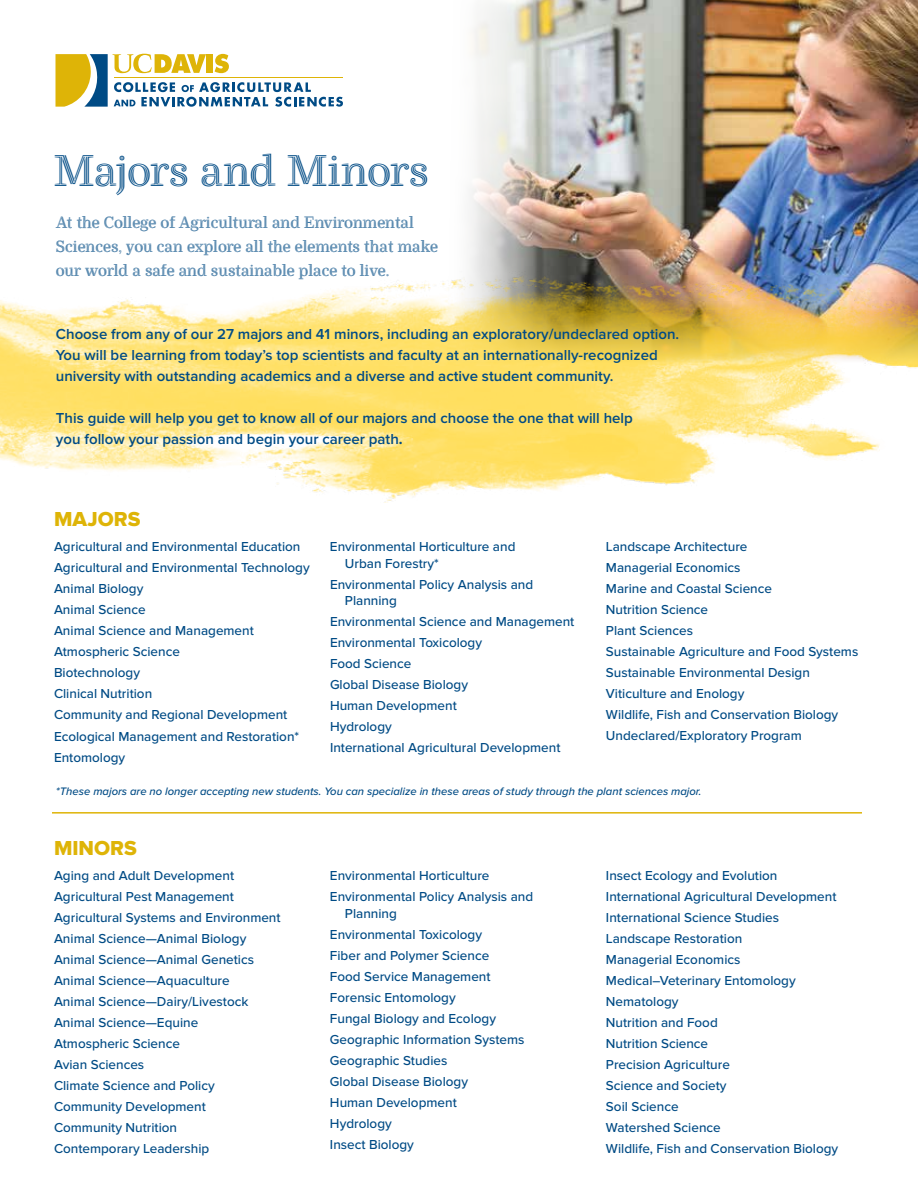
<style>
.page{position:relative;width:918px;height:1188px;background:#fff}
.page>*{position:absolute;margin:0;border:0;box-sizing:border-box;transform-origin:0 0}
.t1{font:44.55px "Ryman";letter-spacing:-.01em;color:#004b85}
.t2{font:21px "Proxima Nova Extrabld";color:#deb407}
.t3{font:16.5px/24px "Ryman";color:#004b85}
.t4{font:600 15px/21px "Proxima Nova";color:#004b85}
.t5{font:500 13.5px/21px "Proxima Nova";color:#004b85}
.t6{font:italic 500 11.25px "Proxima Nova";color:#004b85}
.s1{font-weight:700}
</style>
<div class="page">
<img style="left:577px;top:0;width:341px;height:271px">
<img style="left:469px;top:0;width:108px;height:271px">
<img style="left:0;top:271px;width:918px;height:231px">
<hr style="left:52px;top:812px;width:810px;height:2px;background:#deb407">
<svg style="left:56px;top:53px;width:287px;height:54px"></svg>
<h1 class="t1" style="left:54px;top:145px;width:377px">Majors and Minors</h1>
<p class="t3" style="left:56px;top:211px;width:384px">At the College of Agricultural and Environmental<br>Sciences, you can explore all the elements that make our world a safe and sustainable place to live.</p>
<p class="t4" style="left:56px;top:325px;width:625px">Choose from any of our 27 majors and 41 minors, including an exploratory/undeclared option.<br>You will be learning from today’s top scientists and faculty at an internationally-recognized university with outstanding academics and a diverse and active student community.</p>
<p class="t4" style="left:56px;top:409px;width:578px">This guide will help you get to know all of our majors and choose the one that will help you follow your passion and begin your career path<span class="s1">.</span></p>
<h2 class="t2" style="left:54px;top:507px;width:88px">MAJORS</h2>
<p class="t5" style="left:54px;top:537px;width:257px">Agricultural and Environmental Education<br>Agricultural and Environmental Technology<br>Animal Biology<br>Animal Science<br>Animal Science and Management<br>Atmospheric Science<br>Biotechnology<br>Clinical Nutrition<br>Community and Regional Development<br>Ecological Management and Restoration*<br>Entomology</p>
<p class="t5" style="left:345px;top:539px;width:172px;line-height:16.5px;text-indent:-15px">Environmental Horticulture and<br>Urban Forestry*</p>
<p class="t5" style="left:345px;top:577px;width:190px;line-height:16.5px;text-indent:-15px">Environmental Policy Analysis and<br>Planning</p>
<p class="t5" style="left:330px;top:612px;width:246px">Environmental Science and Management<br>Environmental Toxicology<br>Food Science<br>Global Disease Biology<br>Human Development<br>Hydrology<br>International Agricultural Development</p>
<p class="t5" style="left:606px;top:537px;width:254px">Landscape Architecture<br>Managerial Economics<br>Marine and Coastal Science<br>Nutrition Science<br>Plant Sciences<br>Sustainable Agriculture and Food Systems<br>Sustainable Environmental Design<br>Viticulture and Enology<br>Wildlife, Fish and Conservation Biology<br>Undeclared/Exploratory Program</p>
<p class="t6" style="left:56px;top:785px;width:647px">*These majors are no longer accepting new students. You can specialize in these areas of study through the plant sciences major.</p>
<h2 class="t2" style="left:54px;top:836px;width:84px">MINORS</h2>
<p class="t5" style="left:54px;top:866px;width:228px">Aging and Adult Development<br>Agricultural Pest Management<br>Agricultural Systems and Environment<br>Animal Science—Animal Biology<br>Animal Science—Animal Genetics<br>Animal Science—Aquaculture<br>Animal Science—Dairy/Livestock<br>Animal Science—Equine<br>Atmospheric Science<br>Avian Sciences<br>Climate Science and Policy<br>Community Development<br>Community Nutrition<br>Contemporary Leadership</p>
<p class="t5" style="left:330px;top:866px;width:205px">Environmental Horticulture<br>Environmental Policy Analysis and</p>
<p class="t5" style="left:330px;top:903px;width:196px;text-indent:15px">Planning<br>Environmental Toxicology<br>Fiber and Polymer Science<br>Food Service Management<br>Forensic Entomology<br>Fungal Biology and Ecology<br>Geographic Information Systems<br>Geographic Studies<br>Global Disease Biology<br>Human Development<br>Hydrology<br>Insect Biology</p>
<p class="t5" style="left:606px;top:866px;width:234px">Insect Ecology and Evolution<br>International Agricultural Development<br>International Science Studies<br>Landscape Restoration<br>Managerial Economics<br>Medical–Veterinary Entomology<br>Nematology<br>Nutrition and Food<br>Nutrition Science<br>Precision Agriculture<br>Science and Society<br>Soil Science<br>Watershed Science<br>Wildlife, Fish and Conservation Biology</p>
</div>
